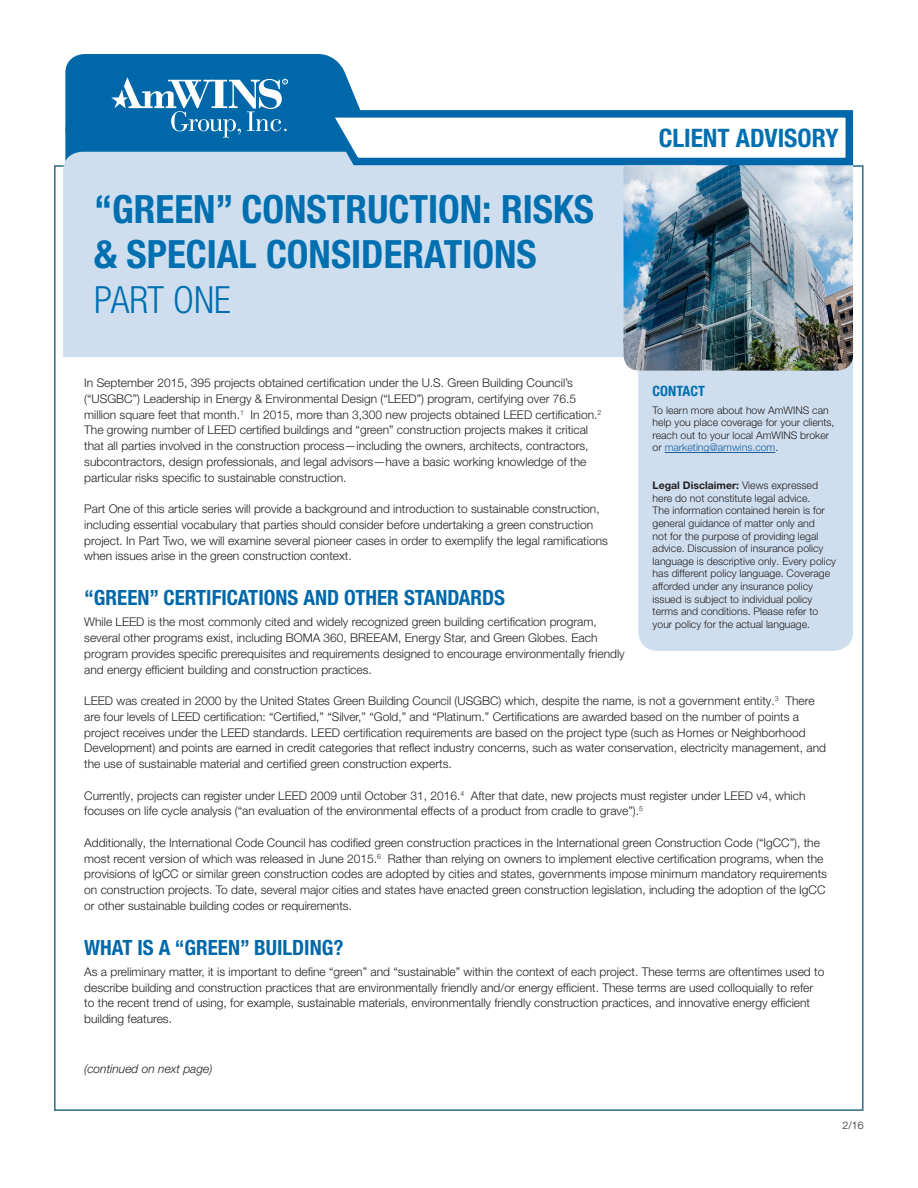
<style>
.page{position:relative;width:918px;height:1188px;background:#fff}
.page>*{position:absolute;margin:0;border:0;box-sizing:border-box;transform-origin:0 0}
.t1{font:700 condensed 39px/45px "Helvetica Neue LT Pro";color:#006faf}
.t2{font:300 condensed 37.5px "Helvetica Neue LT Pro";color:#006faf}
.t3{font:700 condensed 25.5px "Helvetica Neue LT Pro";color:#006faf}
.t4{font:700 condensed 21px "Helvetica Neue LT Pro";color:#0068a9}
.t5{font:700 condensed 14.25px "Helvetica Neue LT Pro";color:#006faf}
.t6{font:300 12px/15.8px "Helvetica Neue LT Pro";color:#231f20}
.t7{font:italic 300 12px "Helvetica Neue LT Pro";color:#231f20}
.t8{font:300 10.5px/12.6px "Helvetica Neue LT Pro";color:#231f20}
.s1{color:#175d9e}
.s2{font-weight:700}
</style>
<div class="page">
<div style="left:63px;top:162px;width:561px;height:195px;background:#cfdeef"></div>
<svg style="left:65px;top:54px;width:792px;height:115px"></svg>
<div style="left:638px;top:371px;width:215px;height:280px;background:#cfdeef"></div>
<hr style="left:665px;top:452px;width:110px;height:1px;background:#175d9e">
<img style="left:624px;top:165px;width:229px;height:206px">
<p class="t1" style="left:94px;top:187px;width:502px">“GREEN” CONSTRUCTION: RISKS &amp; SPECIAL CONSIDERATIONS</p>
<p class="t2" style="left:94px;top:279px;width:138px">PART ONE</p>
<p class="t3" style="left:659px;top:122px;width:181px">CLIENT ADVISORY</p>
<p class="t6" style="left:84px;top:375px;width:519px">In September 2015, 395 projects obtained certification under the U.S. Green Building Council’s (“USGBC”) Leadership in Energy &amp; Environmental Design (“LEED”) program, certifying over 76.5 million square feet that month.<sup>1</sup> In 2015, more than 3,300 new projects obtained LEED certification.<sup>2<br></sup>The growing number of LEED certified buildings and “green” construction projects makes it critical that all parties involved in the construction process—including the owners, architects, contractors, subcontractors, design professionals, and legal advisors—have a basic working knowledge of the particular risks specific to sustainable construction.</p>
<p class="t6" style="left:84px;top:501px;width:525px">Part One of this article series will provide a background and introduction to sustainable construction, including essential vocabulary that parties should consider before undertaking a green construction project. In Part Two, we will examine several pioneer cases in order to exemplify the legal ramifications when issues arise in the green construction context.</p>
<p class="t4" style="left:84px;top:585px;width:422px">“GREEN” CERTIFICATIONS AND OTHER STANDARDS</p>
<p class="t6" style="left:84px;top:614px;width:542px">While LEED is the most commonly cited and widely recognized green building certification program, several other programs exist, including BOMA 360, BREEAM, Energy Star, and Green Globes. Each program provides specific prerequisites and requirements designed to encourage environmentally friendly and energy efficient building and construction practices.</p>
<p class="t6" style="left:84px;top:693px;width:743px">LEED was created in 2000 by the United States Green Building Council (USGBC) which, despite the name, is not a government entity.<sup>3</sup> There are four levels of LEED certification: “Certified,” “Silver,” “Gold,” and “Platinum.” Certifications are awarded based on the number of points a project receives under the LEED standards. LEED certification requirements are based on the project type (such as Homes or Neighborhood Development) and points are earned in credit categories that reflect industry concerns, such as water conservation, electricity management, and the use of sustainable material and certified green construction experts.</p>
<p class="t6" style="left:84px;top:787px;width:723px">Currently, projects can register under LEED 2009 until October 31, 2016.<sup>4</sup> After that date, new projects must register under LEED v4, which focuses on life cycle analysis (“an evaluation of the environmental effects of a product from cradle to grave”).<sup>5</sup></p>
<p class="t6" style="left:84px;top:834px;width:744px">Additionally, the International Code Council has codified green construction practices in the International green Construction Code (“IgCC”), the most recent version of which was released in June 2015.<sup>6</sup> Rather than relying on owners to implement elective certification programs, when the provisions of IgCC or similar green construction codes are adopted by cities and states, governments impose minimum mandatory requirements on construction projects. To date, several major cities and states have enacted green construction legislation, including the adoption of the IgCC or other sustainable building codes or requirements.</p>
<p class="t4" style="left:84px;top:935px;width:261px">WHAT IS A “GREEN” BUILDING?</p>
<p class="t6" style="left:84px;top:963px;width:742px">As a preliminary matter, it is important to define “green” and “sustainable” within the context of each project. These terms are oftentimes used to describe building and construction practices that are environmentally friendly and/or energy efficient. These terms are used colloquially to refer to the recent trend of using, for example, sustainable materials, environmentally friendly construction practices, and innovative energy efficient building features.</p>
<p class="t7" style="left:84px;top:1061px;width:130px">(continued on next page)</p>
<p class="t5" style="left:653px;top:382px;width:54px">CONTACT</p>
<p class="t8" style="left:653px;top:403px;width:183px">To learn more about how AmWINS can help you place coverage for your clients, reach out to your local AmWINS broker or <span class="s1">marketing@amwins.com</span>.</p>
<p class="t8" style="left:653px;top:479px;width:185px"><span class="s2">Legal Disclaimer:</span> Views expressed here do not constitute legal advice.<br>The information contained herein is for general guidance of matter only and<br>not for the purpose of providing legal advice. Discussion of insurance policy language is descriptive only. Every policy has different policy language. Coverage afforded under any insurance policy issued is subject to individual policy terms and conditions. Please refer to your policy for the actual language.</p>
<p class="t8" style="left:843px;top:1119px;width:23px">2/16</p>
</div>
